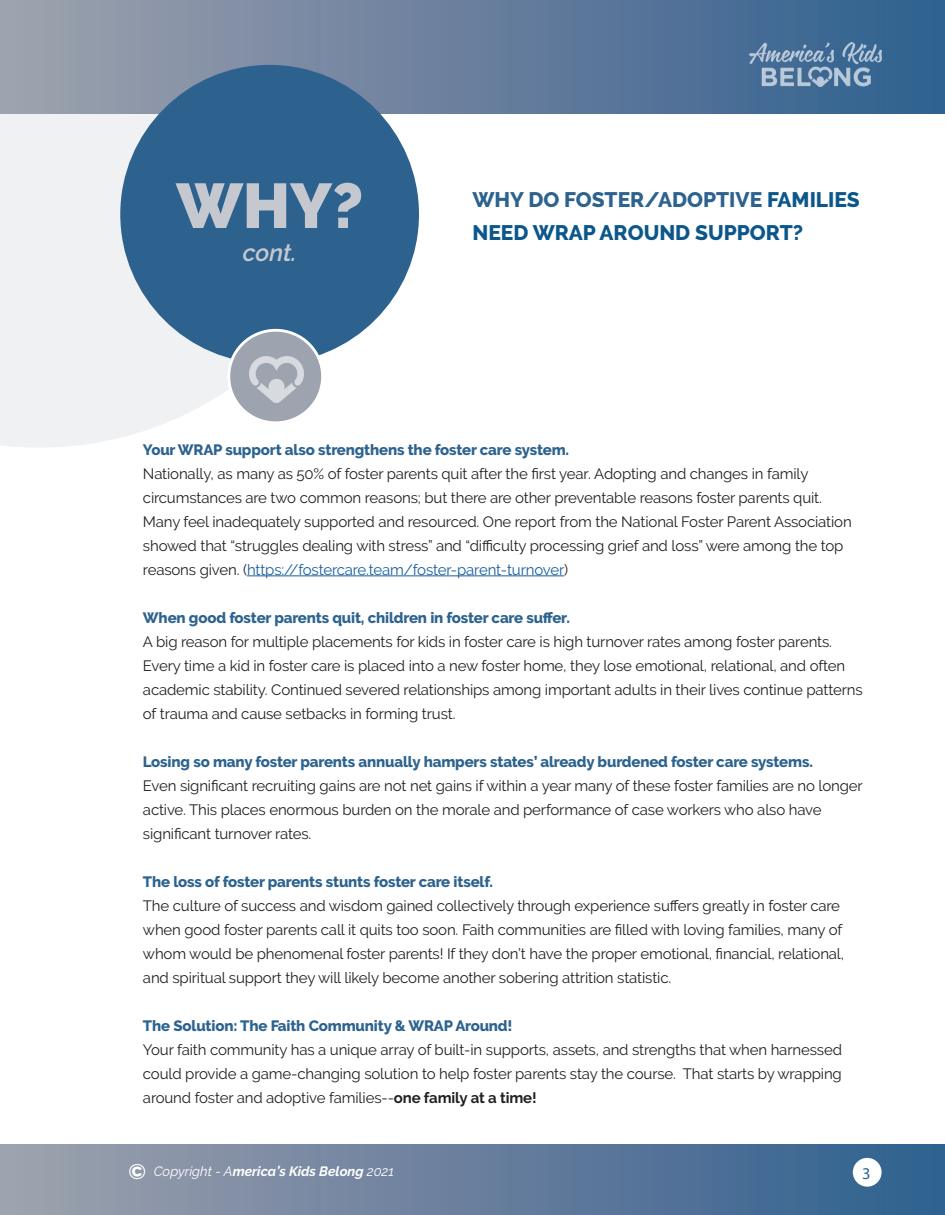
<style>
.page{position:relative;width:945px;height:1215px;background:#fff}
.page>*{position:absolute;margin:0;border:0;box-sizing:border-box;transform-origin:0 0}
.t1{font:900 63px "Raleway";color:#c5c8ce}
.t2{font:italic 600 24px "Raleway";color:#c5c8ce}
.t3{font:800 21px "Raleway";color:#2d628f}
.t4{font:800 21px "Raleway";color:#0b578b}
.t5{font:16.5px "Myriad Pro";color:#2e628f}
.t6{font:15px/24px "Raleway";letter-spacing:-.01em;color:#231f20}
.t7{font:800 15px "Raleway";letter-spacing:-.01em;color:#2d638f}
.t8{font:italic 700 13.5px "Raleway";color:#fff}
.s1{color:#0b578b}
.s2{color:#175d9e}
.s3{font-weight:700}
.s4{font-style:normal;font-size:21px}
.s5{font-weight:400}
</style>
<div class="page">
<svg style="left:0;top:113px;width:368px;height:334px;fill:#f0f1f2"></svg>
<div style="left:0;top:0;width:945px;height:113px;background:linear-gradient(to right,#9fa1ae,#305f8f)"></div>
<div style="left:120px;top:65px;width:299px;height:299px;background:#2d628f;border-radius:50%"></div>
<div style="left:0;top:1144px;width:945px;height:71px;background:linear-gradient(to right,#a0a1ae,#305f8f)"></div>
<div style="left:853px;top:1158px;width:29px;height:29px;background:#fff;border-radius:50%"></div>
<img style="left:749px;top:42px;width:133px;height:45px">
<div style="left:227px;top:329px;width:97px;height:95px;border:6px solid #fff;border-radius:50%"></div>
<div style="left:230px;top:332px;width:91px;height:89px;background:#9da4af;border-radius:50%"></div>
<img style="left:249px;top:356px;width:55px;height:46px">
<hr style="left:247px;top:575px;width:317px;height:1px;background:#175d9e">
<h1 class="t1" style="left:176px;top:169px;width:188px">WHY?</h1>
<h2 class="t2" style="left:243px;top:239px;width:55px">cont.</h2>
<h3 class="t3" style="left:472px;top:188px;width:389px">WHY DO FOSTER/ADOPTIVE <span class="s1">FAMILIES</span></h3>
<h3 class="t4" style="left:472px;top:221px;width:332px">NEED WRAP AROUND SUPPORT?</h3>
<p class="t7" style="left:143px;top:441px;width:428px">Your WRAP support also strengthens the foster care system.</p>
<p class="t6" style="left:143px;top:461px;width:710px">Nationally, as many as 50% of foster parents quit after the first year. Adopting and changes in family circumstances are two common reasons; but there are other preventable reasons foster parents quit.<br>Many feel inadequately supported and resourced. One report from the National Foster Parent Association showed that “struggles dealing with stress” and “difficulty processing grief and loss” were among the top reasons given. (<span class="s2">https://fostercare.team/foster-parent-turnover</span>)</p>
<p class="t7" style="left:143px;top:609px;width:429px">When good foster parents quit, children in foster care suffer.</p>
<p class="t6" style="left:143px;top:629px;width:721px">A big reason for multiple placements for kids in foster care is high turnover rates among foster parents.<br>Every time a kid in foster care is placed into a new foster home, they lose emotional, relational, and often academic stability. Continued severed relationships among important adults in their lives continue patterns of trauma and cause setbacks in forming trust.</p>
<p class="t7" style="left:143px;top:753px;width:671px">Losing so many foster parents annually hampers states’ already burdened foster care systems.</p>
<p class="t6" style="left:143px;top:773px;width:721px">Even significant recruiting gains are not net gains if within a year many of these foster families are no longer active. This places enormous burden on the morale and performance of case workers who also have significant turnover rates.</p>
<p class="t7" style="left:143px;top:873px;width:352px">The loss of foster parents stunts foster care itself.</p>
<p class="t6" style="left:143px;top:893px;width:703px">The culture of success and wisdom gained collectively through experience suffers greatly in foster care when good foster parents call it quits too soon. Faith communities are filled with loving families, many of whom would be phenomenal foster parents! If they don’t have the proper emotional, financial, relational, and spiritual support they will likely become another sobering attrition statistic.</p>
<p class="t7" style="left:143px;top:1017px;width:371px">The Solution: The Faith Community &amp; WRAP Around!</p>
<p class="t6" style="left:143px;top:1037px;width:701px;text-align:justify">Your faith community has a unique array of built-in supports, assets, and strengths that when harnessed could provide a game-changing solution to help foster parents stay the course. That starts by wrapping around foster and adoptive families--<span class="s3">one family at a time!</span></p>
<p class="t8" style="left:128px;top:1163px;width:267px"><span class="s4">©</span> <span class="s5">Copyright - A</span>merica’s Kids Belong <span class="s5">2021</span></p>
<p class="t5" style="left:862px;top:1163px;width:10px">3</p>
</div>
